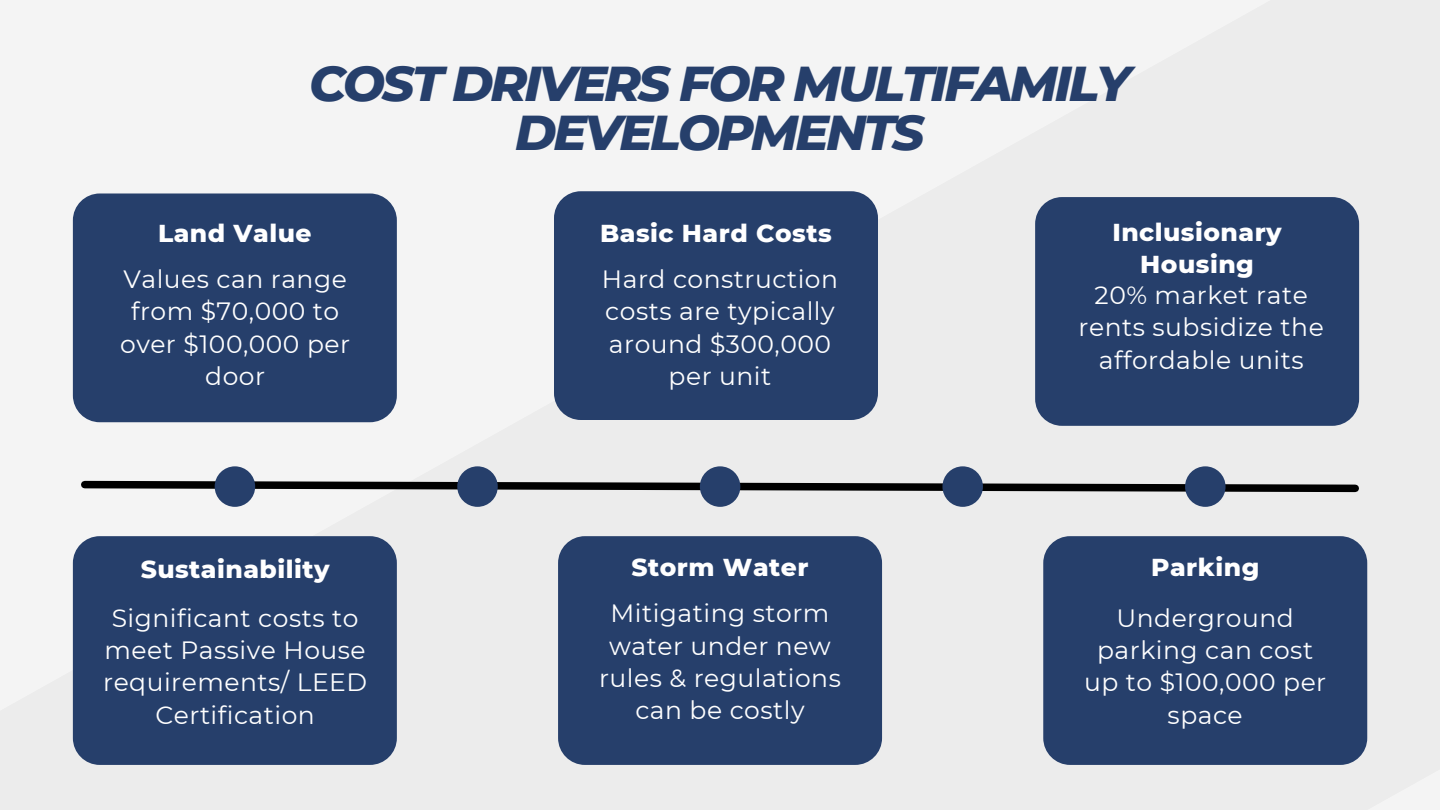
<style>
.page{position:relative;width:1440px;height:810px;background:#ececec}
.page>*{position:absolute;margin:0;border:0;box-sizing:border-box;transform-origin:0 0}
.t1{font:italic 800 50px/48.6px "Montserrat";letter-spacing:-.06em;color:#263f6b;text-align:center}
.t2{font:25px/32.2px "Montserrat";letter-spacing:.02em;color:#fff;text-align:center}
.t3{font:800 25px/32.2px "Montserrat";letter-spacing:.02em;color:#fff;text-align:center}
</style>
<div class="page">
<svg style="left:77px;top:477px;width:1286px;height:19px;background:#919191"></svg>
<div style="left:215px;top:466px;width:40px;height:41px;background:#263f6b;border-radius:50%"></div>
<div style="left:73px;top:536px;width:324px;height:229px;background:#263f6b;border-radius:27px"></div>
<div style="left:73px;top:193px;width:324px;height:229px;background:#263f6b;border-radius:27px"></div>
<div style="left:1035px;top:197px;width:324px;height:229px;background:#263f6b;border-radius:27px"></div>
<div style="left:457px;top:466px;width:41px;height:41px;background:#263f6b;border-radius:50%"></div>
<div style="left:942px;top:466px;width:41px;height:41px;background:#263f6b;border-radius:50%"></div>
<div style="left:700px;top:466px;width:40px;height:41px;background:#263f6b;border-radius:50%"></div>
<div style="left:558px;top:536px;width:324px;height:229px;background:#263f6b;border-radius:27px"></div>
<div style="left:1185px;top:466px;width:41px;height:41px;background:#263f6b;border-radius:50%"></div>
<div style="left:1043px;top:536px;width:324px;height:229px;background:#263f6b;border-radius:27px"></div>
<div style="left:554px;top:191px;width:324px;height:229px;background:#263f6b;border-radius:27px"></div>
<h1 class="t1" style="left:309px;top:59px;width:823px">COST DRIVERS FOR MULTIFAMILY<br>DEVELOPMENTS</h1>
<p class="t3" style="left:158px;top:217px;width:155px">Land Value</p>
<p class="t3" style="left:600px;top:217px;width:233px">Basic Hard Costs</p>
<p class="t2" style="left:602px;top:263px;width:238px">Hard construction costs are typically around $300,000 per unit</p>
<p class="t2" style="left:120px;top:263px;width:231px">Values can range from $70,000 to over $100,000 per door</p>
<p class="t3" style="left:141px;top:553px;width:190px">Sustainability</p>
<p class="t2" style="left:103px;top:602px;width:265px">Significant costs to meet Passive House requirements/ LEED<br>Certification</p>
<p class="t3" style="left:631px;top:551px;width:179px">Storm Water</p>
<p class="t2" style="left:599px;top:597px;width:243px">Mitigating storm water under new rules &amp; regulations can be costly</p>
<p class="t3" style="left:1112px;top:216px;width:171px">Inclusionary<br>Housing</p>
<p class="t2" style="left:1079px;top:279px;width:247px">20% market rate rents subsidize the affordable units</p>
<p class="t3" style="left:1151px;top:551px;width:110px">Parking</p>
<p class="t2" style="left:1084px;top:602px;width:244px">Underground parking can cost up to $100,000 per space</p>
</div>
